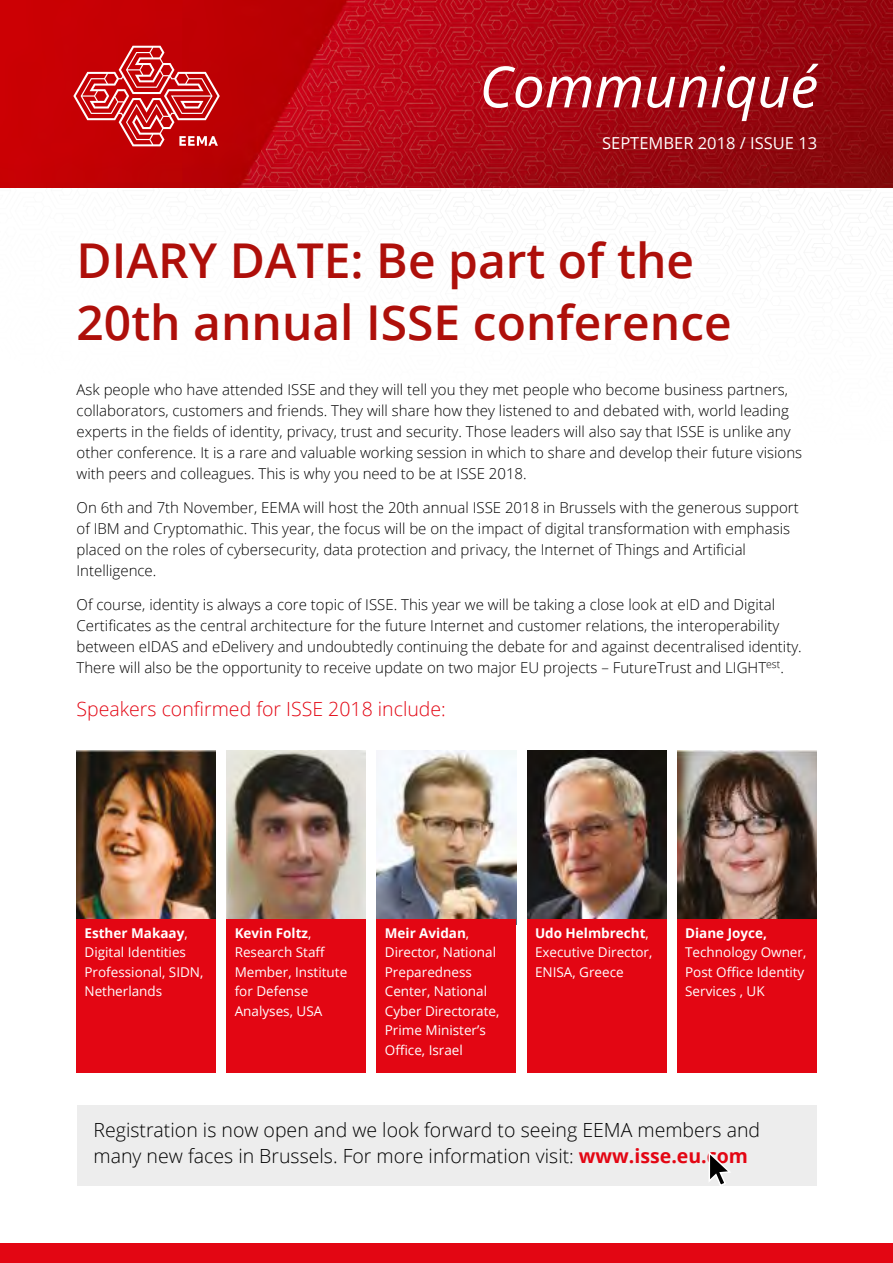
<style>
.page{position:relative;width:893px;height:1263px;background:#fff}
.page>*{position:absolute;margin:0;border:0;box-sizing:border-box;transform-origin:0 0}
.t1{font:italic 57px "Open Sans";color:#fff}
.t2{font:600 48px/61.5px "Open Sans";color:#ae0f0a}
.t3{font:300 19.5px/25.5px "Open Sans";color:#000}
.t4{font:300 19.5px "Open Sans";color:#e30613}
.t5{font:16.5px "Open Sans";color:#fff}
.t6{font:300 15px/21px "Open Sans";color:#000}
.t7{font:13.5px/19.5px "Open Sans";color:#fff}
.t8{font:700 13.5px "Open Sans";color:#fff}
.s1{font-weight:700}
.s2{font-weight:700;color:#e30613}
</style>
<div class="page">
<img style="left:0;top:0;width:893px;height:187px">
<img style="left:77px;top:750px;width:139px;height:169px">
<img style="left:227px;top:750px;width:139px;height:169px">
<img style="left:377px;top:750px;width:139px;height:169px">
<img style="left:527px;top:750px;width:139px;height:169px">
<img style="left:677px;top:750px;width:139px;height:169px">
<svg style="left:73px;top:46px;width:147px;height:100px;background:#ce3336"></svg>
<div style="left:0;top:1244px;width:893px;height:19px;background:#e30613"></div>
<div style="left:77px;top:919px;width:139px;height:154px;background:#e30613"></div>
<div style="left:227px;top:919px;width:139px;height:154px;background:#e30613"></div>
<div style="left:377px;top:919px;width:139px;height:154px;background:#e30613"></div>
<div style="left:527px;top:919px;width:139px;height:154px;background:#e30613"></div>
<div style="left:677px;top:919px;width:139px;height:154px;background:#e30613"></div>
<div style="left:77px;top:1105px;width:739px;height:81px;background:#ededed"></div>
<svg style="left:709px;top:1152px;width:22px;height:34px"></svg>
<h1 class="t1" style="left:479px;top:48px;width:340px">Communiqué</h1>
<p class="t5" style="left:602px;top:131px;width:217px">SEPTEMBER 2018 / ISSUE 13</p>
<h2 class="t2" style="left:77px;top:229px;width:657px">DIARY DATE: Be part of the<br>20th annual ISSE conference</h2>
<p class="t6" style="left:77px;top:379px;width:727px">Ask people who have attended ISSE and they will tell you they met people who become business partners, collaborators, customers and friends. They will share how they listened to and debated with, world leading experts in the fields of identity, privacy, trust and security. Those leaders will also say that ISSE is unlike any other conference. It is a rare and valuable working session in which to share and develop their future visions with peers and colleagues. This is why you need to be at ISSE 2018.</p>
<p class="t6" style="left:77px;top:497px;width:724px">On 6th and 7th November, EEMA will host the 20th annual ISSE 2018 in Brussels with the generous support of IBM and Cryptomathic. This year, the focus will be on the impact of digital transformation with emphasis placed on the roles of cybersecurity, data protection and privacy, the Internet of Things and Artificial Intelligence.</p>
<p class="t6" style="left:77px;top:593px;width:727px">Of course, identity is always a core topic of ISSE. This year we will be taking a close look at eID and Digital Certificates as the central architecture for the future Internet and customer relations, the interoperability between eIDAS and eDelivery and undoubtedly continuing the debate for and against decentralised identity.<br>There will also be the opportunity to receive update on two major EU projects – FutureTrust and LIGHT<sup>est</sup>.</p>
<h3 class="t4" style="left:77px;top:695px;width:371px">Speakers confirmed for ISSE 2018 include:</h3>
<p class="t7" style="left:84px;top:923px;width:120px"><span class="s1">Esther Makaay</span>,<br>Digital Identities<br>Professional, SIDN,<br>Netherlands</p>
<p class="t7" style="left:235px;top:923px;width:114px"><span class="s1">Kevin Foltz</span>,<br>Research Staff<br>Member, Institute for Defense<br>Analyses, USA</p>
<p class="t7" style="left:385px;top:923px;width:116px"><span class="s1">Meir Avidan</span>,<br>Director, National<br>Preparedness<br>Center, National<br>Cyber Directorate,<br>Prime Minister’s<br>Office, Israel</p>
<p class="t7" style="left:535px;top:923px;width:119px"><span class="s1">Udo Helmbrecht</span>,<br>Executive Director,<br>ENISA, Greece</p>
<p class="t8" style="left:685px;top:923px;width:83px">Diane Joyce,</p>
<p class="t7" style="left:685px;top:942px;width:123px">Technology Owner,<br>Post Office Identity<br>Services , UK</p>
<h3 class="t3" style="left:94px;top:1117px;width:668px">Registration is now open and we look forward to seeing EEMA members and many new faces in Brussels. For more information visit: <span class="s2">www.isse.eu.com</span></h3>
</div>
